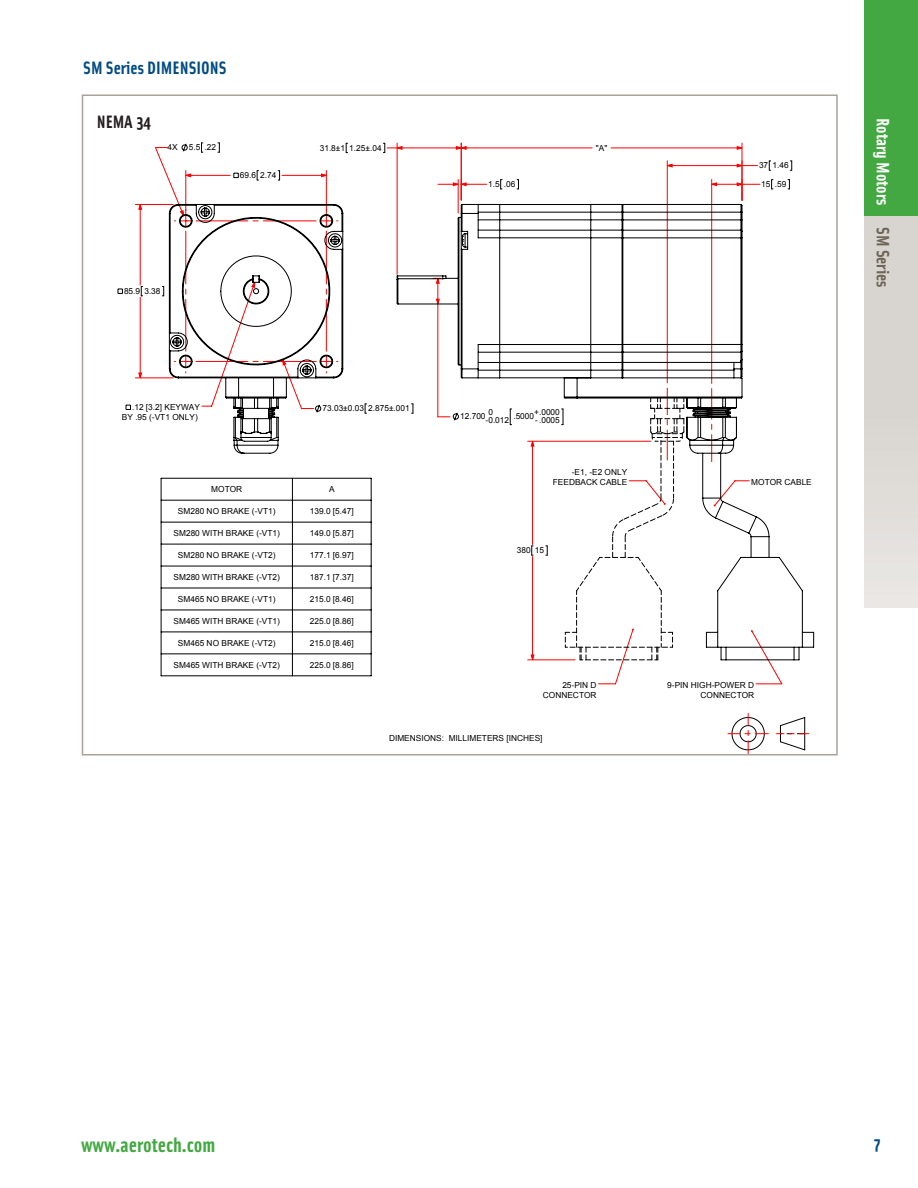
<style>
.page{position:relative;width:918px;height:1188px;background:#fff}
.page>*{position:absolute;margin:0;border:0;box-sizing:border-box;transform-origin:0 0}
.t1{font:700 21px "Solex OT";color:#43a842}
.t2{font:700 18px "Solex OT";color:#fff}
.Page_Headers{font:700 18px "Solex OT";color:#004b84}
.t3{font:700 18px "Solex OT";color:#231f20}
.t4{font:8.25px/10.1px "Arial";color:#000;text-align:right}
.s1{color:#6d6658}
</style>
<div class="page">
<div style="left:864px;top:216px;width:54px;height:392px;background:linear-gradient(to bottom,#d3cfc9,#e6e3e0)"></div>
<div style="left:864px;top:0;width:54px;height:216px;background:#43a842"></div>
<svg style="left:118px;top:289px;width:5px;height:5px"></svg>
<svg style="left:126px;top:405px;width:5px;height:5px"></svg>
<hr style="left:161px;top:478px;width:1px;height:198px;background:#000">
<hr style="left:161px;top:675px;width:210px;height:1px;background:#000">
<hr style="left:371px;top:478px;width:1px;height:198px;background:#000">
<hr style="left:161px;top:478px;width:210px;height:1px;background:#000">
<hr style="left:292px;top:478px;width:1px;height:198px;background:#000">
<hr style="left:161px;top:500px;width:210px;height:1px;background:#000">
<hr style="left:161px;top:522px;width:210px;height:1px;background:#000">
<hr style="left:161px;top:544px;width:210px;height:1px;background:#000">
<hr style="left:161px;top:566px;width:210px;height:1px;background:#000">
<hr style="left:161px;top:588px;width:210px;height:1px;background:#000">
<hr style="left:161px;top:610px;width:210px;height:1px;background:#000">
<hr style="left:161px;top:632px;width:210px;height:1px;background:#000">
<hr style="left:161px;top:653px;width:210px;height:1px;background:#000">
<svg style="left:728px;top:713px;width:40px;height:40px"></svg>
<svg style="left:776px;top:717px;width:33px;height:34px"></svg>
<svg style="left:365px;top:404px;width:2px;height:10px"></svg>
<hr style="left:135px;top:378px;width:38px;height:1px;background:#f00">
<hr style="left:135px;top:204px;width:38px;height:1px;background:#f00">
<svg style="left:743px;top:165px;width:15px;height:1px"></svg>
<svg style="left:790px;top:161px;width:2px;height:10px"></svg>
<svg style="left:769px;top:161px;width:2px;height:10px"></svg>
<svg style="left:743px;top:183px;width:17px;height:2px"></svg>
<svg style="left:788px;top:179px;width:2px;height:11px"></svg>
<svg style="left:771px;top:179px;width:2px;height:11px"></svg>
<hr style="left:742px;top:143px;width:1px;height:57px;background:#f00">
<hr style="left:461px;top:143px;width:1px;height:57px;background:#f00">
<hr style="left:397px;top:143px;width:1px;height:131px;background:#f00">
<svg style="left:383px;top:143px;width:14px;height:4px"></svg>
<svg style="left:139px;top:147px;width:603px;height:231px"></svg>
<svg style="left:396px;top:203px;width:419px;height:458px"></svg>
<svg style="left:168px;top:203px;width:176px;height:251px"></svg>
<p class="Page_Headers" style="left:83px;top:56px;width:145px">SM Series DIMENSIONS</p>
<p class="t3" style="left:97px;top:110px;width:56px">NEMA 34</p>
<p class="t4" style="left:168px;top:142px;width:12px">4X</p>
<p class="t4" style="left:189px;top:142px;width:29px">5.5 .22</p>
<p class="t4" style="left:240px;top:170px;width:38px">69.6 2.74</p>
<p class="t4" style="left:124px;top:286px;width:38px">85.9 3.38</p>
<p class="t4" style="left:122px;top:402px;width:80px">.12 [3.2] KEYWAY<br>BY .95 (-VT1 ONLY)</p>
<p class="t4" style="left:320px;top:143px;width:63px">31.8±1 1.25±.04</p>
<p class="t4" style="left:596px;top:143px;width:13px">"A"</p>
<p class="t4" style="left:488px;top:179px;width:29px">1.5 .06</p>
<p class="t4" style="left:322px;top:403px;width:89px">73.03±0.03 2.875±.001</p>
<p class="t4" style="left:460px;top:411px;width:30px">12.700-</p>
<p class="t4" style="left:488px;top:409px;width:47px;line-height:6.1px;text-align:left">0<br>0.012 .5000</p>
<p class="t4" style="left:534px;top:408px;width:27px;line-height:7.8px;text-align:left">+.0000 -.0005</p>
<p class="t4" style="left:211px;top:484px;width:32px">MOTOR</p>
<p class="t4" style="left:329px;top:484px;width:7px">A</p>
<p class="t4" style="left:178px;top:506px;width:99px">SM280 NO BRAKE (-VT1)</p>
<p class="t4" style="left:310px;top:506px;width:45px">139.0 [5.47]</p>
<p class="t4" style="left:174px;top:528px;width:108px">SM280 WITH BRAKE (-VT1)</p>
<p class="t4" style="left:310px;top:528px;width:45px">149.0 [5.87]</p>
<p class="t4" style="left:178px;top:550px;width:99px">SM280 NO BRAKE (-VT2)</p>
<p class="t4" style="left:310px;top:550px;width:45px">177.1 [6.97]</p>
<p class="t4" style="left:174px;top:572px;width:108px">SM280 WITH BRAKE (-VT2)</p>
<p class="t4" style="left:310px;top:572px;width:45px">187.1 [7.37]</p>
<p class="t4" style="left:178px;top:594px;width:99px">SM465 NO BRAKE (-VT1)</p>
<p class="t4" style="left:310px;top:594px;width:45px">215.0 [8.46]</p>
<p class="t4" style="left:174px;top:616px;width:108px">SM465 WITH BRAKE (-VT1)</p>
<p class="t4" style="left:310px;top:616px;width:45px">225.0 [8.86]</p>
<p class="t4" style="left:178px;top:638px;width:99px">SM465 NO BRAKE (-VT2)</p>
<p class="t4" style="left:310px;top:638px;width:45px">215.0 [8.46]</p>
<p class="t4" style="left:174px;top:660px;width:108px">SM465 WITH BRAKE (-VT2)</p>
<p class="t4" style="left:310px;top:660px;width:45px">225.0 [8.86]</p>
<p class="t4" style="left:553px;top:467px;width:76px">-E1, -E2 ONLY<br>FEEDBACK CABLE</p>
<p class="t4" style="left:517px;top:545px;width:29px">380 15</p>
<p class="t4" style="left:759px;top:160px;width:31px">37 1.46</p>
<p class="t4" style="left:761px;top:179px;width:26px">15 .59</p>
<p class="t4" style="left:751px;top:477px;width:62px">MOTOR CABLE</p>
<p class="t4" style="left:543px;top:680px;width:55px">25-PIN D<br>CONNECTOR</p>
<p class="t4" style="left:667px;top:680px;width:88px">9-PIN HIGH-POWER D<br>CONNECTOR</p>
<p class="t4" style="left:389px;top:733px;width:155px">DIMENSIONS: MILLIMETERS [INCHES]</p>
<h2 class="t2" style="left:895px;top:118px;width:171px;rotate:90deg">Rotary Motors <span class="s1">SM Series</span></h2>
<h1 class="t1" style="left:81px;top:1131px;width:136px">www.aerotech.com</h1>
<h2 class="Page_Headers" style="left:874px;top:1132px;width:8px">7</h2>
</div>
